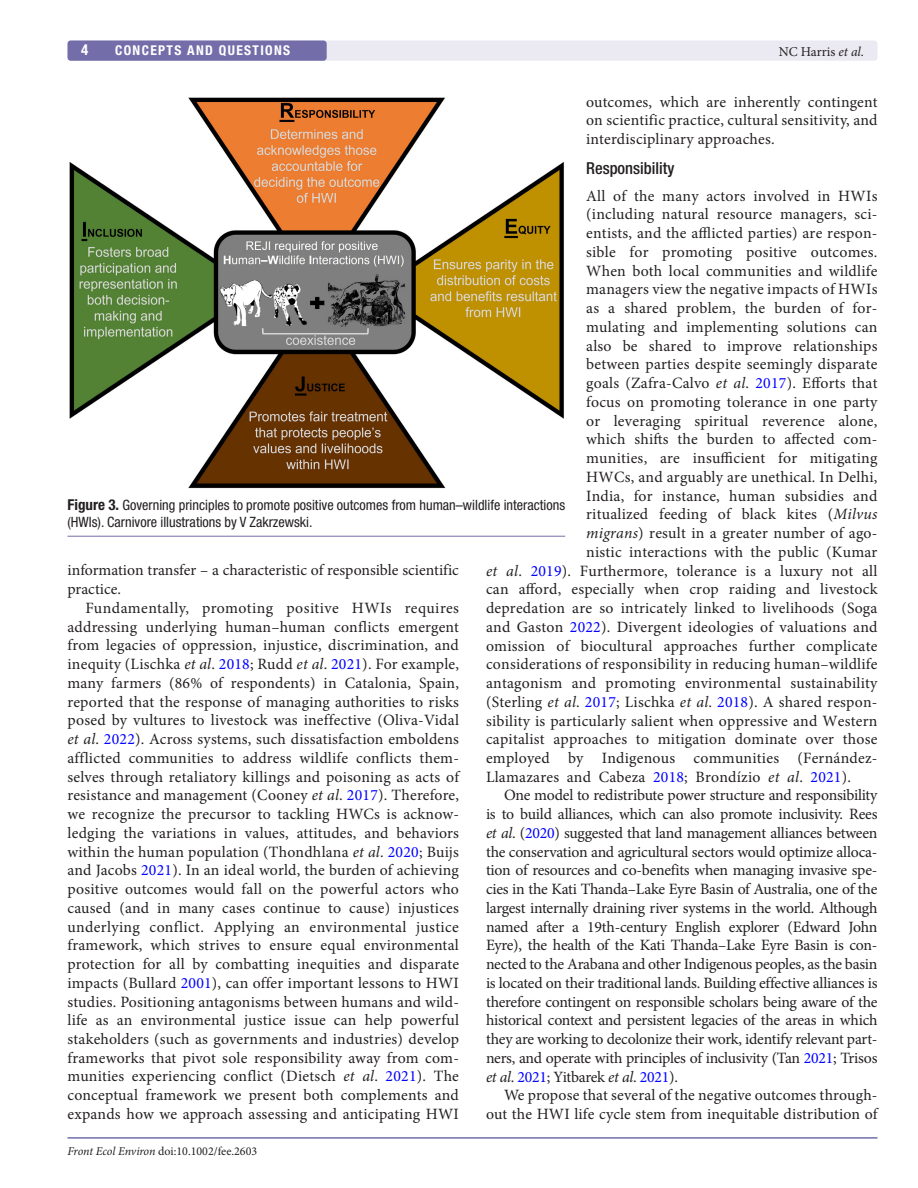
<style>
.page{position:relative;width:918px;height:1188px;background:#fff}
.page>*{position:absolute;margin:0;border:0;box-sizing:border-box;transform-origin:0 0}
.t1{font:500 condensed 16.5px "Helvetica Neue LT Std";color:#231f20}
.t2{font:15.75px/18.8px "Minion Pro";letter-spacing:.015em;color:#231f20;text-align:justify}
.t3{font:15.75px "Minion Pro";letter-spacing:-.015em;color:#231f20}
.t4{font:15.75px "Minion Pro";letter-spacing:-.02em;color:#231f20}
.t5{font:700 condensed 15px "Helvetica Neue LT Std";color:#fff}
.t6{font:condensed 14.25px/17.2px "Helvetica Neue LT Std";color:#231f20}
.t7{font:700 condensed 13.5px "Helvetica Neue LT Std";letter-spacing:.1em;color:#fff}
.t8{font:13.5px "Minion Pro";letter-spacing:-.005em;color:#231f20}
.t9{font:12px "Minion Pro";color:#231f20}
.s1{font-style:italic}
.s2{color:#00f}
.s3{font-weight:700;font-size:15px}
</style>
<div class="page">
<hr style="left:68px;top:1137px;width:810px;height:2px;background:#736ea9">
<div style="left:67px;top:40px;width:811px;height:21px;background:#ebeaf3;border-radius:3px"></div>
<div style="left:67px;top:40px;width:260px;height:21px;background:#736ea9;border-radius:3px"></div>
<hr style="left:68px;top:536px;width:497px;height:1px;background:#736ea9">
<img style="left:69px;top:97px;width:495px;height:392px">
<p class="t5" style="left:81px;top:41px;width:9px">4</p>
<p class="t7" style="left:115px;top:42px;width:177px">CONCEPTS AND QUESTIONS</p>
<p class="t8" style="left:779px;top:42px;width:87px">NC Harris <span class="s1">et al</span>.</p>
<p class="t2" style="left:586px;top:92px;width:293px">outcomes, which are inherently contingent on scientific practice, cultural sensitivity, and interdisciplinary approaches.</p>
<p class="t1" style="left:586px;top:158px;width:90px">Responsibility</p>
<p class="t2" style="left:586px;top:186px;width:293px">All of the many actors involved in HWIs</p>
<p class="t2" style="left:586px;top:205px;width:293px">(including natural resource managers, sci-</p>
<p class="t2" style="left:586px;top:224px;width:293px">entists, and the afflicted parties) are respon-</p>
<p class="t2" style="left:586px;top:243px;width:293px">sible for promoting positive outcomes.</p>
<p class="t2" style="left:586px;top:261px;width:293px">When both local communities and wildlife</p>
<p class="t2" style="left:586px;top:280px;width:293px">managers view the negative impacts of HWIs</p>
<p class="t2" style="left:586px;top:299px;width:293px">as a shared problem, the burden of for-</p>
<p class="t2" style="left:586px;top:318px;width:293px">mulating and implementing solutions can</p>
<p class="t2" style="left:586px;top:336px;width:293px">also be shared to improve relationships</p>
<p class="t2" style="left:586px;top:355px;width:293px">between parties despite seemingly disparate</p>
<p class="t2" style="left:586px;top:374px;width:293px">goals (Zafra-Calvo <span class="s1">et al</span>. <span class="s2">2017</span>). Efforts that</p>
<p class="t2" style="left:586px;top:393px;width:293px">focus on promoting tolerance in one party</p>
<p class="t2" style="left:586px;top:411px;width:293px">or leveraging spiritual reverence alone,</p>
<p class="t2" style="left:586px;top:430px;width:293px">which shifts the burden to affected com-</p>
<p class="t2" style="left:586px;top:449px;width:293px">munities, are insufficient for mitigating</p>
<p class="t2" style="left:586px;top:468px;width:293px">HWCs, and arguably are unethical. In Delhi,</p>
<p class="t2" style="left:586px;top:486px;width:293px">India, for instance, human subsidies and</p>
<p class="t2" style="left:586px;top:505px;width:293px">ritualized feeding of black kites (<span class="s1">Milvus</span></p>
<p class="t2" style="left:586px;top:524px;width:293px"><span class="s1">migrans</span>) result in a greater number of ago-</p>
<p class="t2" style="left:586px;top:542px;width:293px">nistic interactions with the public (Kumar</p>
<p class="t2" style="left:486px;top:561px;width:393px"><span class="s1">et al</span>. <span class="s2">2019</span>). Furthermore, tolerance is a luxury not all</p>
<p class="t2" style="left:486px;top:580px;width:393px">can afford, especially when crop raiding and livestock</p>
<p class="t2" style="left:486px;top:599px;width:393px">depredation are so intricately linked to livelihoods (Soga</p>
<p class="t2" style="left:486px;top:617px;width:393px">and Gaston <span class="s2">2022</span>). Divergent ideologies of valuations and</p>
<p class="t2" style="left:486px;top:636px;width:393px">omission of biocultural approaches further complicate</p>
<p class="t2" style="left:486px;top:655px;width:393px">considerations of responsibility in reducing human–wildlife</p>
<p class="t2" style="left:486px;top:674px;width:393px">antagonism and promoting environmental sustainability</p>
<p class="t2" style="left:486px;top:692px;width:393px">(Sterling <span class="s1">et al</span>. <span class="s2">2017</span>; Lischka <span class="s1">et al</span>. <span class="s2">2018</span>). A shared respon-</p>
<p class="t2" style="left:486px;top:711px;width:393px">sibility is particularly salient when oppressive and Western</p>
<p class="t2" style="left:486px;top:730px;width:393px">capitalist approaches to mitigation dominate over those</p>
<p class="t2" style="left:486px;top:749px;width:393px">employed by Indigenous communities (Fernández-</p>
<p class="t2" style="left:486px;top:767px;width:367px">Llamazares and Cabeza <span class="s2">2018</span>; Brondízio <span class="s1">et al</span>. <span class="s2">2021</span>).</p>
<p class="t4" style="left:504px;top:785px;width:375px">One model to redistribute power structure and responsibility</p>
<p class="t3" style="left:486px;top:804px;width:393px">is to build alliances, which can also promote inclusivity. Rees</p>
<p class="t3" style="left:486px;top:822px;width:393px"><span class="s1">et al</span>. (<span class="s2">2020</span>) suggested that land management alliances between</p>
<p class="t3" style="left:486px;top:841px;width:393px">the conservation and agricultural sectors would optimize alloca-</p>
<p class="t3" style="left:486px;top:860px;width:393px">tion of resources and co-benefits when managing invasive spe-</p>
<p class="t3" style="left:486px;top:879px;width:393px">cies in the Kati Thanda–Lake Eyre Basin of Australia, one of the</p>
<p class="t3" style="left:486px;top:897px;width:393px">largest internally draining river systems in the world. Although</p>
<p class="t3" style="left:486px;top:916px;width:393px">named after a 19th-century English explorer (Edward John</p>
<p class="t4" style="left:486px;top:935px;width:393px">Eyre), the health of the Kati Thanda–Lake Eyre Basin is con-</p>
<p class="t4" style="left:486px;top:954px;width:393px">nected to the Arabana and other Indigenous peoples, as the basin</p>
<p class="t3" style="left:486px;top:972px;width:393px">is located on their traditional lands. Building effective alliances is</p>
<p class="t4" style="left:486px;top:991px;width:393px">therefore contingent on responsible scholars being aware of the</p>
<p class="t3" style="left:486px;top:1010px;width:393px">historical context and persistent legacies of the areas in which</p>
<p class="t3" style="left:486px;top:1029px;width:393px">they are working to decolonize their work, identify relevant part-</p>
<p class="t4" style="left:486px;top:1047px;width:393px">ners, and operate with principles of inclusivity (Tan <span class="s2">2021</span>; Trisos</p>
<p class="t3" style="left:486px;top:1066px;width:193px"><span class="s1">et al</span>. <span class="s2">2021</span>; Yitbarek <span class="s1">et al</span>. <span class="s2">2021</span>).</p>
<p class="t2" style="left:504px;top:1086px;width:375px">We propose that several of the negative outcomes through-</p>
<p class="t2" style="left:486px;top:1105px;width:393px">out the HWI life cycle stem from inequitable distribution of</p>
<p class="t6" style="left:68px;top:496px;width:499px"><span class="s3">Figure 3.</span> Governing principles to promote positive outcomes from human–wildlife interactions (HWIs). Carnivore illustrations by V Zakrzewski.</p>
<p class="t2" style="left:68px;top:561px;width:393px">information transfer – a characteristic of responsible scientific practice.</p>
<p class="t2" style="left:67px;top:599px;width:393px;text-indent:18px">Fundamentally, promoting positive HWIs requires addressing underlying human–human conflicts emergent from legacies of oppression, injustice, discrimination, and inequity (Lischka <span class="s1">et al</span>. <span class="s2">2018</span>; Rudd <span class="s1">et al</span>. <span class="s2">2021</span>). For example, many farmers (86% of respondents) in Catalonia, Spain, reported that the response of managing authorities to risks posed by vultures to livestock was ineffective (Oliva-Vidal <span class="s1">et al</span>. <span class="s2">2022</span>). Across systems, such dissatisfaction emboldens afflicted communities to address wildlife conflicts them&shy;selves through retaliatory killings and poisoning as acts of resistance and management (Cooney <span class="s1">et al</span>. <span class="s2">2017</span>). Therefore, we recognize the precursor to tackling HWCs is acknow&shy;ledging the variations in values, attitudes, and behaviors within the human population (Thondhlana <span class="s1">et al</span>. <span class="s2">2020</span>; Buijs and Jacobs <span class="s2">2021</span>). In an ideal world, the burden of achieving positive outcomes would fall on the powerful actors who caused (and in many cases continue to cause) injustices underlying conflict. Applying an environmental justice framework, which strives to ensure equal environmental protection for all by combatting inequities and disparate impacts (Bullard <span class="s2">2001</span>), can offer important lessons to HWI studies. Positioning antagonisms between humans and wild&shy;life as an environmental justice issue can help powerful stakeholders (such as governments and industries) develop frameworks that pivot sole responsibility away from com&shy;munities experiencing conflict (Dietsch <span class="s1">et al</span>. <span class="s2">2021</span>). The conceptual framework we present both complements and expands how we approach assessing and anticipating HWI</p>
<p class="t9" style="left:68px;top:1144px;width:191px"><span class="s1">Front Ecol Environ</span> doi:10.1002/fee.2603</p>
</div>
